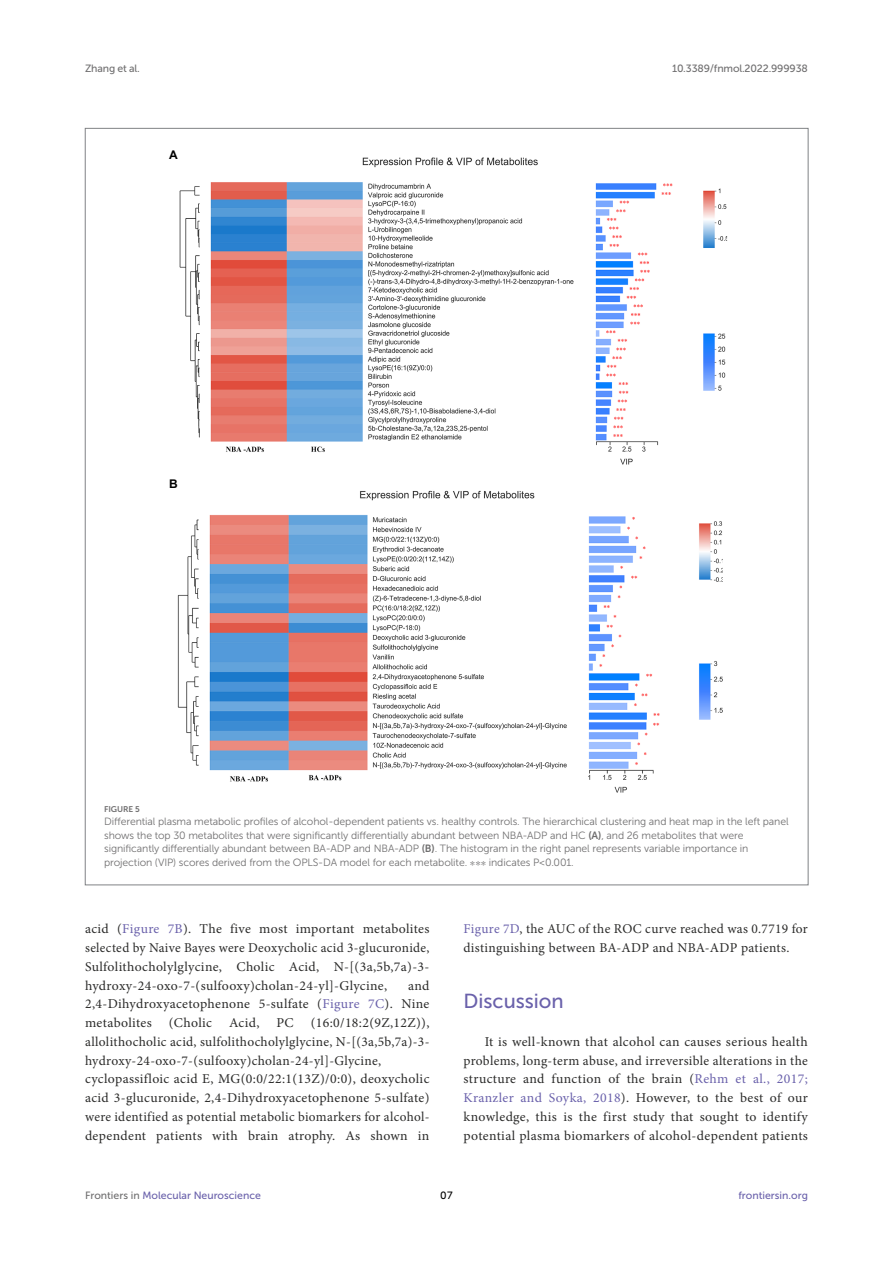
<style>
.page{position:relative;width:893px;height:1263px;background:#fff}
.page>*{position:absolute;margin:0;border:0;box-sizing:border-box;transform-origin:0 0}
.HEAD_1{font:20.25px "Museo Sans 500";color:#6a61ab}
.TEXT_FLUSH{font:13.5px/18.8px "Minion Pro";letter-spacing:.025em;color:#2b2b2a;text-align:justify}
.t1{font:700 12px "Arial";color:#000}
.FIG_LEG{font:10.5px/13.5px "Museo Sans 300";letter-spacing:-.01em;color:#706f70}
.t2{font:10.5px "Museo Sans 500";color:#6a61ab}
.t3{font:10.5px "Museo Sans 500";letter-spacing:-.015em;color:#706f70}
.t4{font:10.5px "Museo Sans 500";color:#000}
.FIG_HD{font:8.25px "Museo Sans 700";letter-spacing:-.01em;color:#706f70}
.s1{font-family:"Museo Sans 700"}
.s2{font-family:"STIX General"}
.s3{color:#6a61ab}
.s4{color:#706f70}
</style>
<div class="page">
<img style="left:177px;top:157px;width:550px;height:636px">
<p class="t3" style="left:85px;top:63px;width:56px">Zhang et al.</p>
<p class="t3" style="left:672px;top:63px;width:137px">10.3389/fnmol.2022.999938</p>
<p class="t1" style="left:169px;top:147px;width:10px">A</p>
<p class="t1" style="left:169px;top:475px;width:10px">B</p>
<p class="FIG_HD" style="left:104px;top:804px;width:37px">FIGURE 5</p>
<p class="FIG_LEG" style="left:104px;top:815px;width:686px">Differential plasma metabolic profiles of alcohol-dependent patients vs. healthy controls. The hierarchical clustering and heat map in the left panel shows the top 30 metabolites that were significantly differentially abundant between NBA-ADP and HC <span class="s1">(A)</span>, and 26 metabolites that were significantly differentially abundant between BA-ADP and NBA-ADP <span class="s1">(B)</span>. The histogram in the right panel represents variable importance in projection (VIP) scores derived from the OPLS-DA model for each metabolite. <span class="s2">∗∗∗</span> indicates P &lt; 0.001.</p>
<p class="TEXT_FLUSH" style="left:85px;top:920px;width:346px">acid (<span class="s3">Figure 7B</span>). The five most important metabolites selected by Naive Bayes were Deoxycholic acid 3-glucuronide, Sulfolithocholylglycine, Cholic Acid, N-[(3a,5b,7a)-3- hydroxy-24-oxo-7-(sulfooxy)cholan-24-yl]-Glycine,</p>
<p class="TEXT_FLUSH" style="left:85px;top:976px;width:346px;text-indent:323px">and 2,4-Dihydroxyacetophenone 5-sulfate (<span class="s3">Figure 7C</span>). Nine metabolites</p>
<p class="TEXT_FLUSH" style="left:169px;top:1013px;width:45px">(Cholic</p>
<p class="TEXT_FLUSH" style="left:229px;top:1013px;width:32px">Acid,</p>
<p class="TEXT_FLUSH" style="left:276px;top:1013px;width:19px">PC</p>
<p class="TEXT_FLUSH" style="left:85px;top:1013px;width:346px;text-align:left;text-indent:226px">(16:0/18:2(9Z,12Z)), allolithocholic acid, sulfolithocholylglycine, N-[(3a,5b,7a)-3- hydroxy-24-oxo-7-(sulfooxy)cholan-24-yl]-Glycine, cyclopassifloic acid E, MG(0:0/22:1(13Z)/0:0), deoxycholic acid 3-glucuronide, 2,4-Dihydroxyacetophenone 5-sulfate) were identified as potential metabolic biomarkers for alcohol&shy;dependent patients with brain atrophy. As shown in</p>
<p class="TEXT_FLUSH" style="left:463px;top:920px;width:346px"><span class="s3">Figure 7D</span>, the AUC of the ROC curve reached was 0.7719 for distinguishing between BA-ADP and NBA-ADP patients.</p>
<p class="HEAD_1" style="left:463px;top:990px;width:102px">Discussion</p>
<p class="TEXT_FLUSH" style="left:463px;top:1032px;width:346px;text-indent:21px">It is well-known that alcohol can causes serious health problems, long-term abuse, and irreversible alterations in the structure and function of the brain (<span class="s3">Rehm et al., 2017; Kranzler and Soyka, 2018</span>). However, to the best of our knowledge, this is the first study that sought to identify potential plasma biomarkers of alcohol-dependent patients</p>
<p class="t2" style="left:85px;top:1190px;width:177px"><span class="s4">Frontiers in</span> Molecular Neuroscience</p>
<p class="t4" style="left:440px;top:1190px;width:14px">07</p>
<p class="t2" style="left:738px;top:1190px;width:71px">frontiersin.org</p>
</div>
